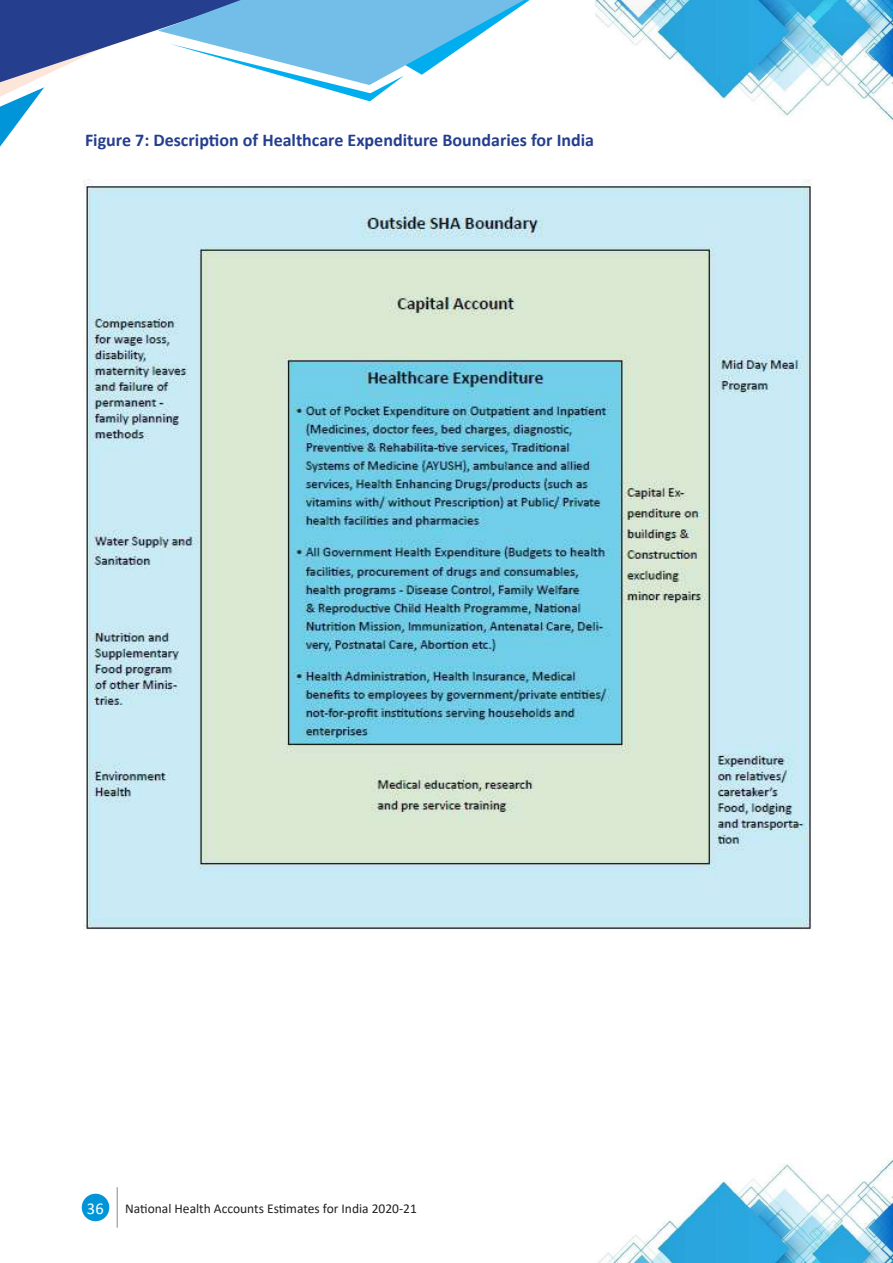
<style>
.page{position:relative;width:893px;height:1263px;background:#fff}
.page>*{position:absolute;margin:0;border:0;box-sizing:border-box;transform-origin:0 0}
.t1{font:700 18px "Calibri";color:#253f8e}
.t2{font:16.5px "Calibri";color:#fff}
.t3{font:13.5px "Calibri";color:#231f20}
</style>
<div class="page">
<div style="left:82px;top:1194px;width:27px;height:27px;background:#0095d9;border-radius:50%"></div>
<hr style="left:117px;top:1187px;width:1px;height:41px;background:#939598">
<img style="left:595px;top:0;width:298px;height:122px">
<img style="left:598px;top:1158px;width:295px;height:105px">
<svg style="left:0;top:0;width:530px;height:147px"></svg>
<img style="left:83px;top:179px;width:729px;height:751px">
<p class="t1" style="left:85px;top:127px;width:511px">Figure 7: Description of Healthcare Expenditure Boundaries for India</p>
<p class="t2" style="left:87px;top:1197px;width:18px">36</p>
<p class="t3" style="left:125px;top:1199px;width:293px">National Health Accounts Estimates for India 2020-21</p>
</div>
